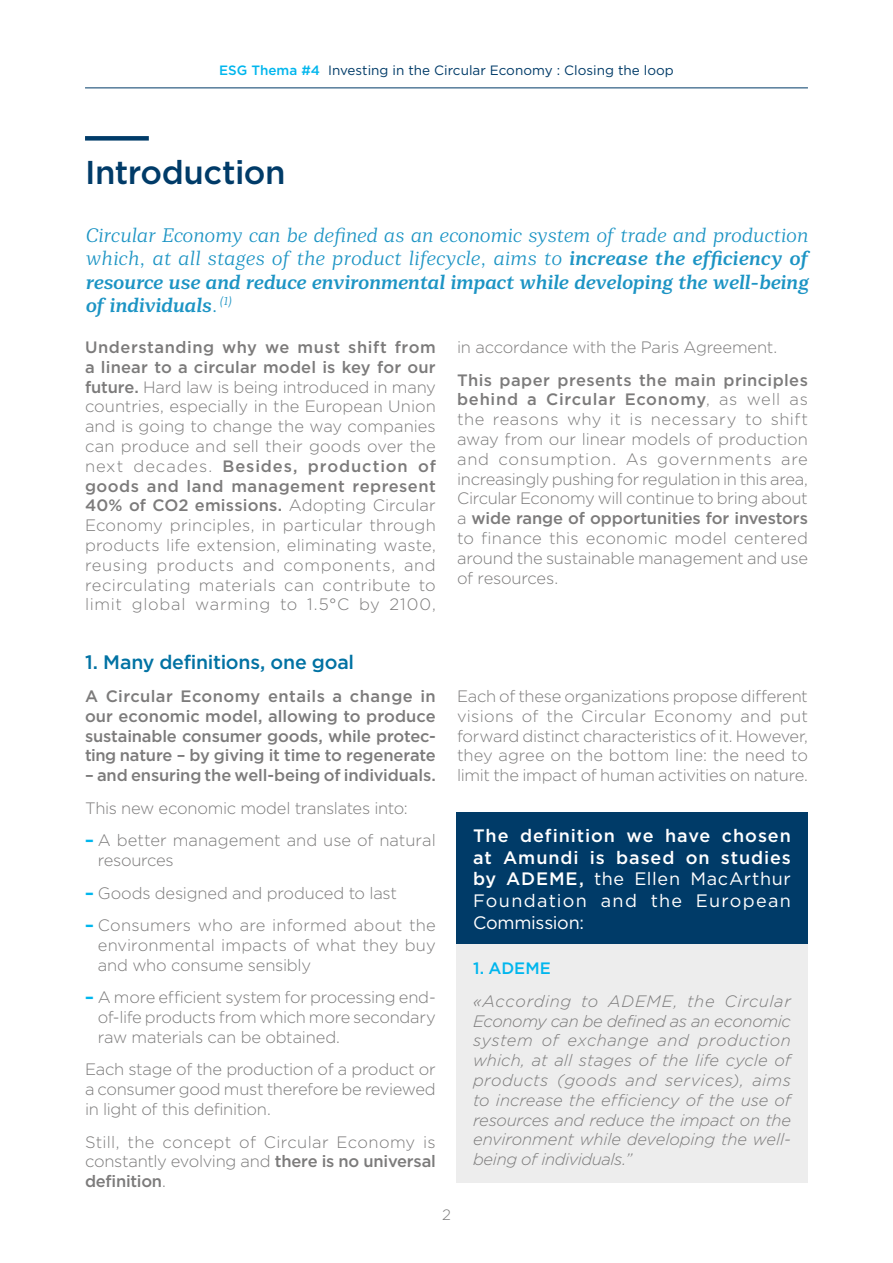
<style>
.page{position:relative;width:893px;height:1263px;background:#fff}
.page>*{position:absolute;margin:0;border:0;box-sizing:border-box;transform-origin:0 0}
.t1{font:500 33px "Gotham";letter-spacing:-.015em;color:#003b68}
.t2{font:italic 300 19.5px/23.4px "Mediator Serif";letter-spacing:.005em;color:#1c94c4;text-align:justify}
.t3{font:500 19.5px "Gotham";letter-spacing:-.01em;color:#0072a3}
.t4{font:500 18px/21.6px "Gotham";letter-spacing:.05em;color:#fff;text-align:justify}
.t5{font:300 16.5px/19.8px "Gotham";letter-spacing:-.01em;color:#7c7b7b;text-align:justify}
.t6{font:italic 300 16.5px/19.8px "Gotham";letter-spacing:-.015em;color:#7c7b7b;text-align:justify}
.t7{font:500 16.5px/19.8px "Gotham";letter-spacing:-.01em;color:#7c7b7b;text-align:justify}
.t8{font:500 16.5px "Gotham";color:#00b6ed}
.t9{font:300 15px "Gotham";color:#7c7b7b}
.t10{font:13.5px "Gotham";color:#003b68}
.s1{font-weight:500;color:#00b6ed}
.s2{font-weight:700}
.s3{font-weight:500}
.s4{font-weight:700;color:#00b6ed}
.s5{font-weight:400}
</style>
<div class="page">
<hr style="left:85px;top:88px;width:723px;height:1px;background:#003b68">
<div style="left:456px;top:944px;width:352px;height:238px;background:#ededed"></div>
<div style="left:456px;top:812px;width:352px;height:132px;background:#003b68"></div>
<div style="left:85px;top:136px;width:64px;height:5px;background:#003b68"></div>
<p class="t10" style="left:219px;top:61px;width:456px"><span class="s1">ESG Thema #4</span> Investing in the Circular Economy : Closing the loop</p>
<h1 class="t1" style="left:85px;top:151px;width:202px">Introduction</h1>
<p class="t2" style="left:85px;top:224px;width:725px">Circular Economy can be defined as an economic system of trade and production which, at all stages of the product lifecycle, aims to <span class="s2">increase the efficiency of resource use and reduce environmental impact while developing the well-being of individuals</span>. <sup>(1)</sup></p>
<p class="t5" style="left:85px;top:337px;width:352px"><span class="s3">Understanding why we must shift from a linear to a circular model is key for our future.</span> Hard law is being introduced in many countries, especially in the European Union and is going to change the way companies can produce and sell their goods over the next decades. <span class="s3">Besides, production of goods and land management represent 40% of CO2 emissions.</span> Adopting Circular Economy principles, in particular through products life extension, eliminating waste, reusing products and components, and recirculating materials can contribute to limit global warming to 1.5°C by 2100,</p>
<p class="t5" style="left:457px;top:337px;width:322px">in accordance with the Paris Agreement.</p>
<p class="t5" style="left:457px;top:369px;width:352px"><span class="s3">This paper presents the main principles behind a Circular Economy</span>, as well as the reasons why it is necessary to shift away from our linear models of production and consumption. As governments are increasingly pushing for regulation in this area, Circular Economy will continue to bring about a <span class="s3">wide range of opportunities for investors </span>to finance this economic model centered around the sustainable management and use of resources.</p>
<p class="t3" style="left:85px;top:650px;width:271px">1. Many definitions, one goal</p>
<p class="t7" style="left:85px;top:686px;width:352px">A Circular Economy entails a change in our economic model, allowing to produce sustainable consumer goods, while protec&shy;ting nature – by giving it time to regenerate</p>
<p class="t7" style="left:85px;top:765px;width:352px">– and ensuring the well-being of individuals.</p>
<p class="t5" style="left:85px;top:797px;width:324px">This new economic model translates into:</p>
<p class="t5" style="left:98px;top:830px;width:340px;text-indent:-13px"><span class="s4">–</span> A better management and use of natural resources</p>
<p class="t5" style="left:85px;top:882px;width:314px"><span class="s4">–</span> Goods designed and produced to last</p>
<p class="t5" style="left:98px;top:915px;width:340px;text-indent:-13px"><span class="s4">–</span> Consumers who are informed about the environmental impacts of what they buy and who consume sensibly</p>
<p class="t5" style="left:98px;top:987px;width:340px;text-indent:-13px"><span class="s4">–</span> A more efficient system for processing end&shy;of-life products from which more secondary raw materials can be obtained.</p>
<p class="t5" style="left:85px;top:1059px;width:352px">Each stage of the production of a product or a consumer good must therefore be reviewed in light of this definition.</p>
<p class="t5" style="left:85px;top:1131px;width:352px">Still, the concept of Circular Economy is constantly evolving and <span class="s3">there is no universal definition</span>.</p>
<p class="t5" style="left:457px;top:686px;width:352px">Each of these organizations propose different visions of the Circular Economy and put forward distinct characteristics of it. However, they agree on the bottom line: the need to limit the impact of human activities on nature.</p>
<p class="t4" style="left:473px;top:825px;width:319px">The definition we have chosen at Amundi is based on studies by ADEME, <span class="s5">the Ellen MacArthur Foundation and the European Commission:</span></p>
<p class="t8" style="left:473px;top:958px;width:79px">1. ADEME</p>
<p class="t6" style="left:473px;top:991px;width:319px">«According to ADEME, the Circular Economy can be defined as an economic system of exchange and production which, at all stages of the life cycle of products (goods and services), aims to increase the efficiency of the use of resources and reduce the impact on the environment while developing the well&shy;being of individuals.”</p>
<p class="t9" style="left:442px;top:1205px;width:10px">2</p>
</div>
